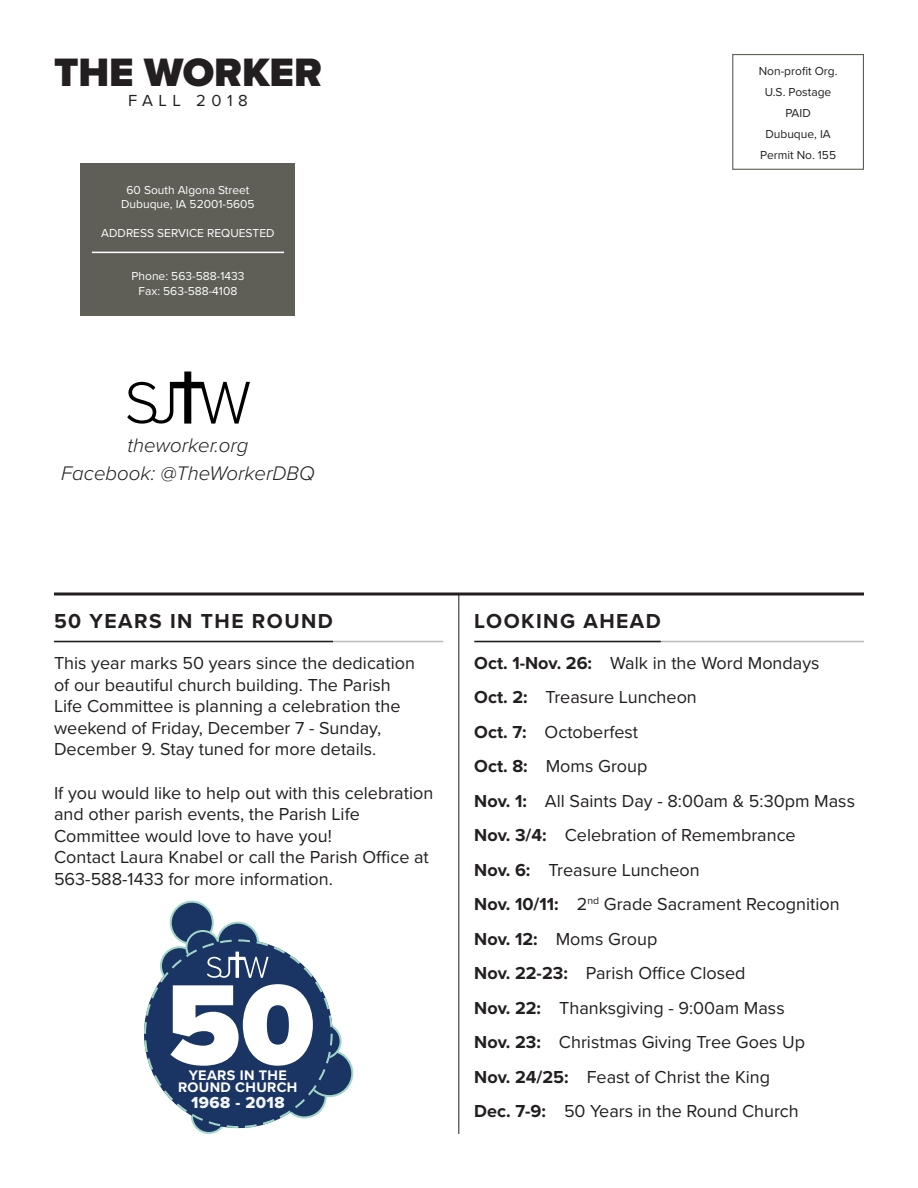
<style>
.page{position:relative;width:918px;height:1188px;background:#fff}
.page>*{position:absolute;margin:0;border:0;box-sizing:border-box;transform-origin:0 0}
.t1{font:900 41.1px "Proxima Nova";color:#231f20}
.t2{font:700 21px "Proxima Nova";letter-spacing:.07em;color:#231f20}
.t3{font:italic 300 20.4px/28.3px "Proxima Nova";color:#231f20;text-align:center}
.t4{font:18px/34.5px "Proxima Nova";color:#231f20}
.t5{font:16.65px "Proxima Nova";letter-spacing:.33em;color:#231f20}
.t6{font:16.5px "Proxima Nova Extrabld";letter-spacing:.025em;color:#f4f5f6}
.t7{font:700 14.4px/11.2px "Proxima Nova";letter-spacing:.025em;color:#fff;text-align:center}
.t8{font:12px/14.4px "Proxima Nova";color:#fff;text-align:center}
.t9{font:12px/21px "Proxima Nova";color:#231f20;text-align:center}
.s1{font-weight:700}
</style>
<div class="page">
<svg style="left:54px;top:592px;width:810px;height:4px"></svg>
<div style="left:732px;top:54px;width:132px;height:116px;border:1px solid #5f5f58"></div>
<div style="left:80px;top:163px;width:215px;height:153px;background:#5f5f58"></div>
<hr style="left:92px;top:252px;width:192px;height:1px;background:#fff">
<svg style="left:127px;top:372px;width:123px;height:52px"></svg>
<hr style="left:459px;top:594px;width:1px;height:540px;background:#231f20">
<hr style="left:54px;top:641px;width:389px;height:1px;background:#babbbe">
<hr style="left:54px;top:641px;width:279px;height:1px;background:#231f20">
<hr style="left:474px;top:641px;width:390px;height:1px;background:#babbbe">
<hr style="left:474px;top:641px;width:187px;height:1px;background:#231f20">
<div style="left:217px;top:923px;width:41px;height:40px;background:#1a3563;border-radius:50%"></div>
<div style="left:216px;top:922px;width:43px;height:42px;border:2px solid #a2d7c7;border-radius:50%"></div>
<div style="left:161px;top:947px;width:37px;height:38px;background:#1a3563;border-radius:50%"></div>
<div style="left:160px;top:946px;width:39px;height:40px;border:2px solid #a2d7c7;border-radius:50%"></div>
<div style="left:171px;top:902px;width:42px;height:42px;background:#1a3563;border-radius:50%"></div>
<div style="left:170px;top:901px;width:44px;height:44px;border:2px solid #a2d7c7;border-radius:50%"></div>
<svg style="left:186px;top:931px;width:33px;height:33px"></svg>
<div style="left:185px;top:930px;width:35px;height:35px;border:2px solid #a2d7c7;border-radius:50%"></div>
<div style="left:283px;top:1075px;width:43px;height:42px;background:#1a3563;border-radius:50%"></div>
<div style="left:282px;top:1074px;width:45px;height:44px;border:2px solid #a2d7c7;border-radius:50%"></div>
<div style="left:307px;top:1050px;width:45px;height:46px;background:#1a3563;border-radius:50%"></div>
<div style="left:306px;top:1049px;width:47px;height:48px;border:2px solid #a2d7c7;border-radius:50%"></div>
<svg style="left:192px;top:1099px;width:34px;height:34px"></svg>
<div style="left:191px;top:1098px;width:36px;height:36px;border:2px solid #a2d7c7;border-radius:50%"></div>
<svg style="left:307px;top:1024px;width:34px;height:34px"></svg>
<div style="left:306px;top:1023px;width:36px;height:36px;border:2px solid #a2d7c7;border-radius:50%"></div>
<div style="left:145px;top:940px;width:187px;height:187px;background:#1a3563;border-radius:50%"></div>
<svg style="left:170px;top:984px;width:143px;height:82px"></svg>
<svg style="left:207px;top:952px;width:62px;height:26px"></svg>
<h1 class="t1" style="left:54px;top:42px;width:269px">THE WORKER</h1>
<p class="t5" style="left:128px;top:88px;width:121px">FALL 2018</p>
<p class="t8" style="left:121px;top:182px;width:135px">60 South Algona Street<br>Dubuque, IA 52001-5605</p>
<p class="t8" style="left:101px;top:225px;width:175px">ADDRESS SERVICE REQUESTED</p>
<p class="t8" style="left:132px;top:268px;width:114px">Phone: 563-588-1433<br>Fax: 563-588-4108</p>
<p class="t9" style="left:759px;top:60px;width:80px">Non-profit Org.<br>U.S. Postage<br>PAID<br>Dubuque, IA<br>Permit No. 155</p>
<p class="t3" style="left:61px;top:430px;width:255px">theworker.org<br>Facebook: @TheWorkerDBQ</p>
<p class="t2" style="left:54px;top:606px;width:281px">50 YEARS IN THE ROUND</p>
<p class="t4" style="left:54px;top:651px;width:362px;line-height:21.6px">This year marks 50 years since the dedication of our beautiful church building. The Parish Life Committee is planning a celebration the weekend of Friday, December 7 - Sunday, December 9. Stay tuned for more details.</p>
<p class="t4" style="left:54px;top:781px;width:381px;line-height:21.6px">If you would like to help out with this celebration and other parish events, the Parish Life Committee would love to have you!<br>Contact Laura Knabel or call the Parish Office at 563-588-1433 for more information.</p>
<p class="t7" style="left:178px;top:1069px;width:121px">YEARS IN THE<br>ROUND CHURCH</p>
<p class="t6" style="left:191px;top:1090px;width:95px">1968 - 2018</p>
<p class="t2" style="left:474px;top:606px;width:188px">LOOKING AHEAD</p>
<p class="t4" style="left:474px;top:645px;width:382px"><span class="s1">Oct. 1-Nov. 26:</span> Walk in the Word Mondays<br><span class="s1">Oct. 2:</span> Treasure Luncheon<br><span class="s1">Oct. 7:</span> Octoberfest<br><span class="s1">Oct. 8:</span> Moms Group<br><span class="s1">Nov. 1:</span> All Saints Day - 8:00am &amp; 5:30pm Mass<br><span class="s1">Nov. 3/4:</span> Celebration of Remembrance<br><span class="s1">Nov. 6:</span> Treasure Luncheon<br><span class="s1">Nov. 10/11:</span> 2<sup>nd</sup> Grade Sacrament Recognition<br><span class="s1">Nov. 12:</span> Moms Group<br><span class="s1">Nov. 22-23:</span> Parish Office Closed<br><span class="s1">Nov. 22:</span> Thanksgiving - 9:00am Mass<br><span class="s1">Nov. 23:</span> Christmas Giving Tree Goes Up<br><span class="s1">Nov. 24/25:</span> Feast of Christ the King<br><span class="s1">Dec. 7-9:</span> 50 Years in the Round Church</p>
</div>
